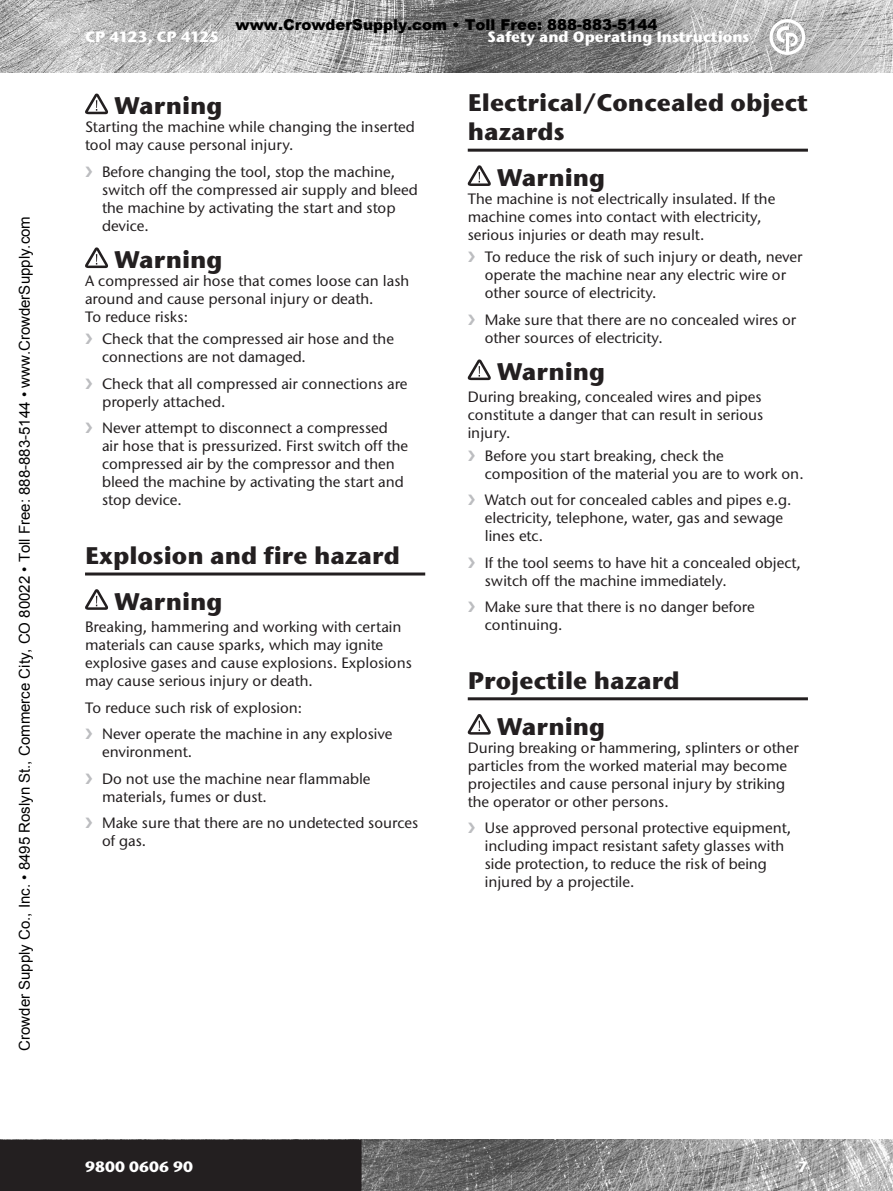
<style>
.page{position:relative;width:893px;height:1191px;background:#fff}
.page>*{position:absolute;margin:0;border:0;box-sizing:border-box;transform-origin:0 0}
.t1{font:700 24px/45.8px "Stone Sans ITC";color:#231f20}
.t2{font:500 15px/18px "Stone Sans ITC";color:#231f20}
.t3{font:15px "Arial";color:#000}
.t4{font:900 15px "Arial";color:#000}
.t5{font:700 15px "Stone Sans ITC";color:#fff}
.t6{font:700 15px "Stone Sans ITC";letter-spacing:-.025em;color:#fff}
</style>
<div class="page">
<img style="left:0;top:0;width:893px;height:72px">
<img style="left:361px;top:1140px;width:532px;height:51px">
<svg style="left:769px;top:19px;width:36px;height:36px"></svg>
<div style="left:0;top:1140px;width:361px;height:51px;background:#231f20"></div>
<hr style="left:85px;top:572px;width:340px;height:3px;background:#231f20">
<svg style="left:85px;top:94px;width:23px;height:20px"></svg>
<svg style="left:85px;top:247px;width:23px;height:21px"></svg>
<svg style="left:85px;top:589px;width:23px;height:21px"></svg>
<hr style="left:468px;top:149px;width:340px;height:3px;background:#231f20">
<hr style="left:468px;top:697px;width:340px;height:3px;background:#231f20">
<svg style="left:468px;top:165px;width:23px;height:21px"></svg>
<svg style="left:468px;top:359px;width:23px;height:21px"></svg>
<svg style="left:468px;top:714px;width:23px;height:20px"></svg>
<svg style="left:799px;top:1161px;width:8px;height:11px"></svg>
<p class="t3" style="left:15px;top:1050px;width:836px;rotate:-90deg">Crowder Supply Co., Inc. • 8495 Roslyn St., Commerce City, CO 80022 • Toll Free: 888-883-5144 • www.CrowderSupply.com</p>
<p class="t4" style="left:236px;top:13px;width:423px">www.CrowderSupply.com • Toll Free: 888-883-5144</p>
<p class="t6" style="left:85px;top:27px;width:136px">CP 4123, CP 4125</p>
<p class="t5" style="left:488px;top:27px;width:263px">Safety and Operating I nstructions</p>
<h1 class="t1" style="left:114px;top:82px;width:110px">Warning</h1>
<p class="t2" style="left:85px;top:118px;width:331px">Starting the machine while changing the inserted tool may cause personal injury.</p>
<p class="t2" style="left:102px;top:162px;width:317px">Before changing the tool, stop the machine, switch off the compressed air supply and bleed the machine by activating the start and stop device.</p>
<h1 class="t1" style="left:114px;top:236px;width:110px">Warning</h1>
<p class="t2" style="left:85px;top:272px;width:326px">A compressed air hose that comes loose can lash around and cause personal injury or death.<br>To reduce risks:</p>
<p class="t2" style="left:102px;top:330px;width:293px">Check that the compressed air hose and the connections are not damaged.</p>
<p class="t2" style="left:102px;top:374px;width:307px">Check that all compressed air connections are properly attached.</p>
<p class="t2" style="left:102px;top:419px;width:308px">Never attempt to disconnect a compressed air hose that is pressurized. First switch off the compressed air by the compressor and then bleed the machine by activating the start and stop device.</p>
<h1 class="t1" style="left:114px;top:532px;width:287px;text-indent:-29px">Explosion and fire hazard<br>Warning</h1>
<p class="t2" style="left:85px;top:618px;width:328px">Breaking, hammering and working with certain materials can cause sparks, which may ignite explosive gases and cause explosions. Explosions may cause serious injury or death.</p>
<p class="t2" style="left:102px;top:694px;width:292px;line-height:26.5px;text-indent:-17px">To reduce such risk of explosion:<br>Never operate the machine in any explosive</p>
<p class="t2" style="left:102px;top:738px;width:270px;line-height:26.5px">environment.<br>Do not use the machine near flammable</p>
<p class="t2" style="left:102px;top:783px;width:318px;line-height:26.5px">materials, fumes or dust.<br>Make sure that there are no undetected sources</p>
<p class="t2" style="left:102px;top:832px;width:46px">of gas.</p>
<h1 class="t1" style="left:468px;top:88px;width:342px;line-height:28.8px">Electrical/Concealed object hazards</h1>
<h1 class="t1" style="left:497px;top:154px;width:110px">Warning</h1>
<p class="t2" style="left:468px;top:190px;width:309px">The machine is not electrically insulated. If the machine comes into contact with electricity, serious injuries or death may result.</p>
<p class="t2" style="left:485px;top:248px;width:319px">To reduce the risk of such injury or death, never operate the machine near any electric wire or other source of electricity.</p>
<p class="t2" style="left:485px;top:310px;width:313px">Make sure that there are no concealed wires or other sources of electricity.</p>
<h1 class="t1" style="left:497px;top:348px;width:110px">Warning</h1>
<p class="t2" style="left:468px;top:388px;width:297px">During breaking, concealed wires and pipes constitute a danger that can result in serious injury.</p>
<p class="t2" style="left:485px;top:446px;width:320px">Before you start breaking, check the composition of the material you are to work on.</p>
<p class="t2" style="left:485px;top:491px;width:308px">Watch out for concealed cables and pipes e.g. electricity, telephone, water, gas and sewage lines etc.</p>
<p class="t2" style="left:485px;top:553px;width:318px">If the tool seems to have hit a concealed object, switch off the machine immediately.</p>
<p class="t2" style="left:485px;top:598px;width:271px">Make sure that there is no danger before continuing.</p>
<h1 class="t1" style="left:497px;top:657px;width:184px;text-indent:-29px">Projectile hazard<br>Warning</h1>
<p class="t2" style="left:468px;top:738px;width:332px">During breaking or hammering, splinters or other particles from the worked material may become projectiles and cause personal injury by striking the operator or other persons.</p>
<p class="t2" style="left:485px;top:819px;width:308px">Use approved personal protective equipment, including impact resistant safety glasses with side protection, to reduce the risk of being injured by a projectile.</p>
<p class="t5" style="left:85px;top:1157px;width:110px">9800 0606 90</p>
</div>
